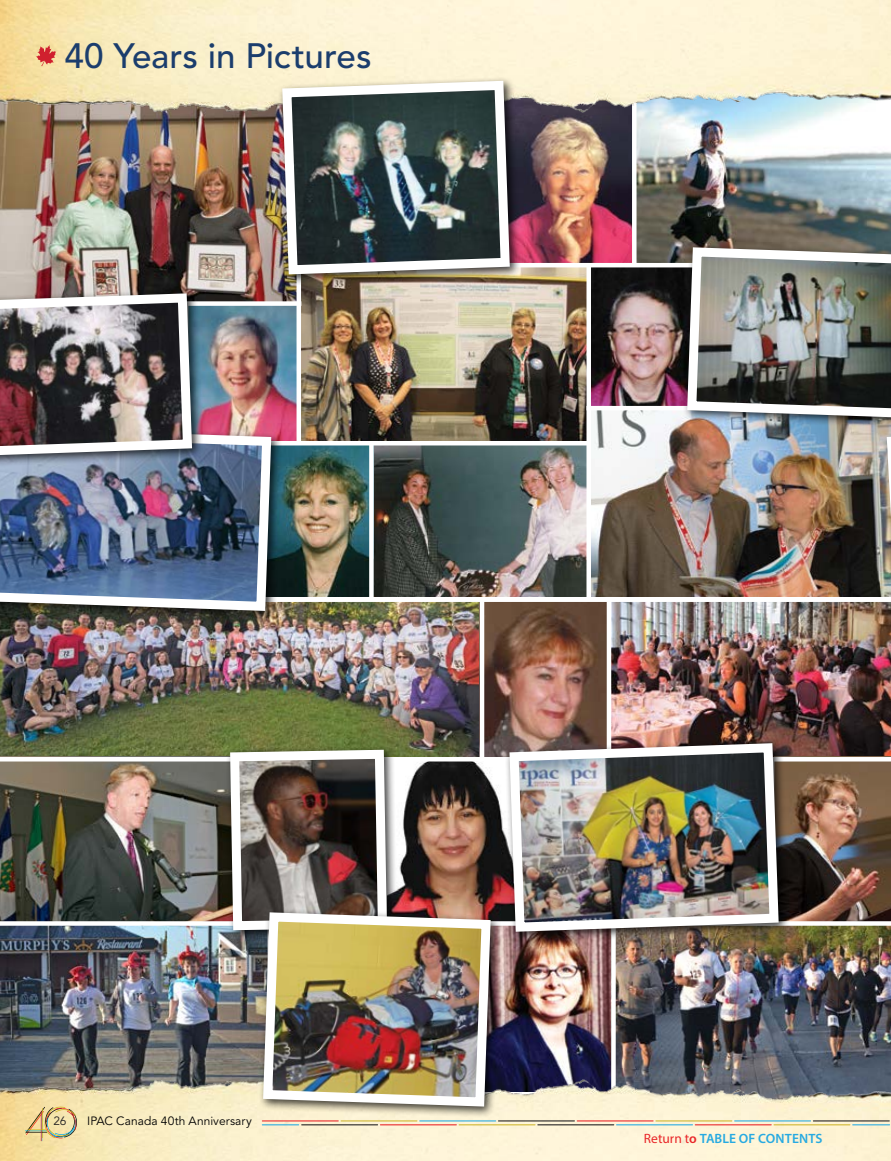
<style>
.page{position:relative;width:891px;height:1161px;background:#fff}
.page>*{position:absolute;margin:0;border:0;box-sizing:border-box;transform-origin:0 0}
.t1{font:500 34.95px "Avenir";color:#1b3d6d}
.t2{font:600 13.5px "Myriad Pro";letter-spacing:.01em;color:#27aae1}
.t3{font:12px "Avenir";letter-spacing:.005em;color:#000}
.t4{font:12px "Avenir";color:#222021}
.s1{font-weight:400;color:#e92629}
.s2{color:#e92629}
</style>
<div class="page">
<img style="left:398px;top:762px;width:107px;height:159px">
<img style="left:203px;top:306px;width:94px;height:135px">
<img style="left:0;top:127px;width:297px;height:174px">
<img style="left:521px;top:127px;width:111px;height:136px">
<img style="left:301px;top:267px;width:285px;height:174px">
<img style="left:637px;top:127px;width:254px;height:136px">
<img style="left:611px;top:602px;width:72px;height:137px">
<img style="left:591px;top:267px;width:92px;height:139px">
<img style="left:282px;top:445px;width:93px;height:152px">
<img style="left:0;top:602px;width:479px;height:155px">
<img style="left:375px;top:445px;width:211px;height:152px">
<img style="left:591px;top:410px;width:92px;height:187px">
<img style="left:502px;top:926px;width:109px;height:138px">
<img style="left:0;top:762px;width:225px;height:159px">
<img style="left:0;top:926px;width:258px;height:138px">
<img style="left:790px;top:777px;width:101px;height:144px">
<img style="left:616px;top:926px;width:275px;height:138px">
<img style="left:479px;top:602px;width:128px;height:155px">
<div style="left:369px;top:444px;width:5px;height:157px;background:#fff"></div>
<hr style="left:480px;top:600px;width:4px;height:158px;background:#fff">
<div style="left:505px;top:739px;width:285px;height:204px;background:#000;opacity:.75"></div>
<img style="left:505px;top:739px;width:278px;height:197px">
<div style="left:225px;top:745px;width:173px;height:196px;background:#000;opacity:.75"></div>
<img style="left:226px;top:745px;width:165px;height:190px">
<div style="left:0;top:422px;width:282px;height:200px;background:#000;opacity:.75"></div>
<img style="left:0;top:422px;width:276px;height:194px">
<div style="left:0;top:289px;width:203px;height:178px;background:#000;opacity:.75"></div>
<img style="left:0;top:289px;width:197px;height:171px">
<img style="left:683px;top:243px;width:208px;height:534px">
<img style="left:0;top:1064px;width:891px;height:97px">
<img style="left:0;top:0;width:891px;height:127px">
<svg style="left:36px;top:45px;width:20px;height:22px"></svg>
<div style="left:259px;top:908px;width:243px;height:210px;background:#000;opacity:.75"></div>
<img style="left:258px;top:908px;width:237px;height:203px">
<div style="left:278px;top:76px;width:243px;height:209px;background:#000;opacity:.75"></div>
<img style="left:278px;top:76px;width:236px;height:203px">
<svg style="left:25px;top:1106px;width:52px;height:35px;background:#dcc792"></svg>
<hr style="left:262px;top:1120px;width:76px;height:1px;background:#e92629">
<hr style="left:498px;top:1120px;width:76px;height:1px;background:#222021">
<hr style="left:420px;top:1120px;width:76px;height:1px;background:#27aae1">
<hr style="left:341px;top:1120px;width:76px;height:1px;background:#cfb62f">
<hr style="left:577px;top:1120px;width:76px;height:1px;background:#e92629">
<hr style="left:813px;top:1120px;width:76px;height:1px;background:#222021">
<hr style="left:735px;top:1120px;width:76px;height:1px;background:#27aae1">
<hr style="left:656px;top:1120px;width:76px;height:1px;background:#cfb62f">
<hr style="left:302px;top:1124px;width:76px;height:1px;background:#222021">
<hr style="left:538px;top:1124px;width:76px;height:1px;background:#222021">
<hr style="left:459px;top:1124px;width:76px;height:1px;background:#cfb62f">
<hr style="left:380px;top:1124px;width:76px;height:1px;background:#e92629">
<hr style="left:617px;top:1124px;width:76px;height:1px;background:#27aae1">
<hr style="left:853px;top:1124px;width:37px;height:1px;background:#27aae1">
<hr style="left:774px;top:1124px;width:76px;height:1px;background:#cfb62f">
<hr style="left:695px;top:1124px;width:76px;height:1px;background:#e92629">
<hr style="left:262px;top:1124px;width:37px;height:1px;background:#27aae1">
<h1 class="t1" style="left:64px;top:36px;width:309px">40 Years in Pictures</h1>
<p class="t4" style="left:53px;top:1114px;width:15px">26</p>
<p class="t3" style="left:87px;top:1114px;width:166px">IPAC Canada 40th Anniversary</p>
<p class="t2" style="left:644px;top:1130px;width:180px"><span class="s1">Return t</span><span class="s2">o</span> TABLE OF CONTENTS</p>
</div>
